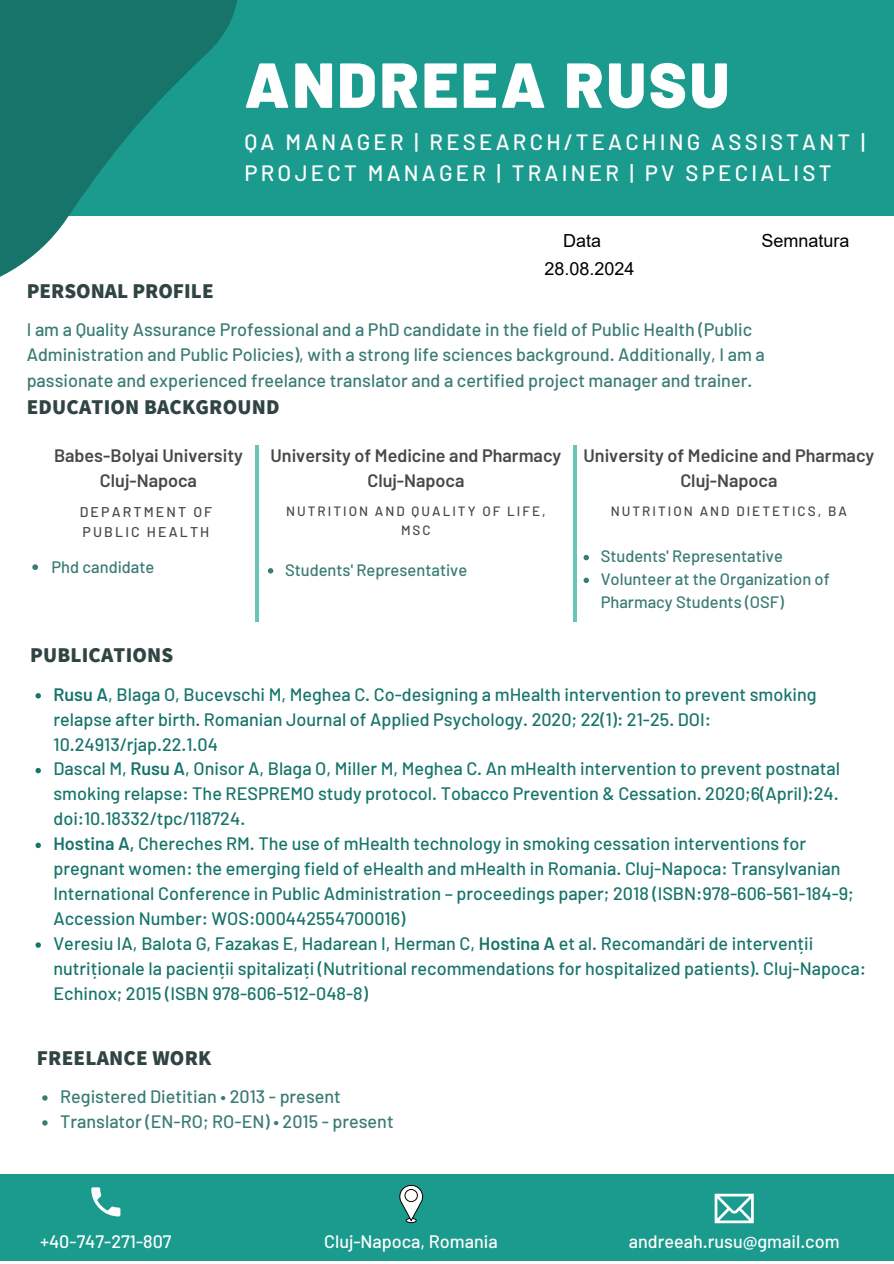
<style>
.page{position:relative;width:894px;height:1264px;background:#fff}
.page>*{position:absolute;margin:0;border:0;box-sizing:border-box;transform-origin:0 0}
.t1{font:900 63.45px "Barlow";letter-spacing:.05em;color:#fff}
.t2{font:500 22.2px/30.9px "Barlow";letter-spacing:.145em;color:#fff}
.t3{font:800 21px "Assistant";letter-spacing:.01em;color:#304543}
.t4{font:500 18px/24.9px "Barlow";color:#17746b}
.t5{font:500 18px/25px "Barlow";color:#3b7b75}
.t6{font:600 18px/24.9px "Barlow";color:#484848;text-align:center}
.t7{font:500 18px "Barlow";color:#fff}
.t8{font:18px "Arial";color:#000}
.t9{font:500 16.5px/22.8px "Barlow";color:#3b7b75}
.t10{font:500 14.1px "Barlow";letter-spacing:.15em;color:#484848}
.t11{font:500 13.5px/18.5px "Barlow";letter-spacing:.15em;color:#484848;text-align:center}
.s1{font-weight:600}
</style>
<div class="page">
<div style="left:37px;top:0;width:856px;height:216px;background:#1b9b8e"></div>
<div style="left:0;top:1174px;width:893px;height:86px;background:#1b9b8e"></div>
<svg style="left:0;top:0;width:237px;height:277px;fill:#17746b"></svg>
<svg style="left:42px;top:1095px;width:6px;height:5px"></svg>
<svg style="left:42px;top:1120px;width:6px;height:5px"></svg>
<svg style="left:32px;top:564px;width:6px;height:6px"></svg>
<svg style="left:268px;top:568px;width:5px;height:5px"></svg>
<svg style="left:583px;top:555px;width:5px;height:5px"></svg>
<svg style="left:583px;top:577px;width:5px;height:6px"></svg>
<svg style="left:714px;top:1193px;width:39px;height:29px"></svg>
<svg style="left:91px;top:1187px;width:29px;height:29px"></svg>
<svg style="left:399px;top:1184px;width:24px;height:38px"></svg>
<div style="left:405px;top:1189px;width:12px;height:12px;background:#fff;border-radius:50%"></div>
<div style="left:404px;top:1189px;width:13px;height:12px;border:1px solid #040200;border-radius:50%"></div>
<hr style="left:255px;top:445px;width:3px;height:177px;background:#059d82">
<hr style="left:573px;top:445px;width:3px;height:177px;background:#059d82">
<svg style="left:35px;top:693px;width:6px;height:5px"></svg>
<svg style="left:35px;top:768px;width:6px;height:5px"></svg>
<svg style="left:35px;top:842px;width:6px;height:6px"></svg>
<svg style="left:35px;top:942px;width:6px;height:5px"></svg>
<p class="t1" style="left:244px;top:44px;width:486px">ANDREEA RUSU</p>
<p class="t2" style="left:244px;top:126px;width:622px">QA MANAGER | RESEARCH/TEACHING ASSISTANT |<br>PROJECT MANAGER | TRAINER | PV SPECIALIST</p>
<p class="t3" style="left:27px;top:276px;width:188px">PERSONAL PROFILE</p>
<p class="t8" style="left:563px;top:228px;width:40px">Data</p>
<p class="t8" style="left:761px;top:228px;width:90px">Semnatura</p>
<p class="t8" style="left:544px;top:256px;width:92px">28.08.2024</p>
<p class="t5" style="left:27px;top:317px;width:739px">I am a Quality Assurance Professional and a PhD candidate in the field of Public Health (Public<br>Administration and Public Policies), with a strong life sciences background. Additionally, I am a passionate and experienced freelance translator and a certified project manager and trainer.</p>
<p class="t3" style="left:27px;top:392px;width:254px">EDUCATION BACKGROUND</p>
<h2 class="t6" style="left:54px;top:442px;width:190px">Babes-Bolyai University<br>Cluj-Napoca</h2>
<p class="t6" style="left:270px;top:442px;width:292px">University of Medicine and Pharmacy<br>Cluj-Napoca</p>
<p class="t10" style="left:80px;top:503px;width:134px">DEPARTMENT OF</p>
<p class="t10" style="left:83px;top:522px;width:128px">PUBLIC HEALTH</p>
<h3 class="t11" style="left:286px;top:501px;width:261px">NUTRITION AND QUALITY OF LIFE,<br>MSC</h3>
<h3 class="t9" style="left:52px;top:555px;width:104px">Phd candidate</h3>
<h3 class="t9" style="left:285px;top:557px;width:184px">Students' Representative</h3>
<h3 class="t3" style="left:30px;top:641px;width:145px">PUBLICATIONS</h3>
<p class="t6" style="left:583px;top:442px;width:292px">University of Medicine and Pharmacy<br>Cluj-Napoca</p>
<h2 class="t11" style="left:610px;top:501px;width:238px">NUTRITION AND DIETETICS, BA</h2>
<p class="t9" style="left:600px;top:544px;width:184px">Students' Representative</p>
<p class="t9" style="left:600px;top:567px;width:230px">Volunteer at the Organization of<br>Pharmacy Students (OSF)</p>
<h2 class="t4" style="left:53px;top:681px;width:764px"><span class="s1">Rusu A</span>, Blaga O, Bucevschi M, Meghea C. Co-designing a mHealth intervention to prevent smoking relapse after birth. Romanian Journal of Applied Psychology. 2020; 22(1): 21-25. DOI:<br>10.24913/rjap.22.1.04</h2>
<p class="t4" style="left:53px;top:755px;width:787px;text-align:justify">Dascal M, <span class="s1">Rusu A</span>, Onisor A, Blaga O, Miller M, Meghea C. An mHealth intervention to prevent postnatal smoking relapse: The RESPREMO study protocol. Tobacco Prevention &amp; Cessation. 2020;6(April):24. doi:10.18332/tpc/118724.</p>
<p class="t4" style="left:53px;top:830px;width:801px"><span class="s1">Hostina A,</span> Chereches RM. The use of mHealth technology in smoking cessation interventions for pregnant women: the emerging field of eHealth and mHealth in Romania. Cluj-Napoca: Transylvanian International Conference in Public Administration – proceedings paper; 2018 (ISBN:978-606-561-184-9; Accession Number: WOS:000442554700016)</p>
<p class="t4" style="left:53px;top:930px;width:813px">Veresiu IA, Balota G, Fazakas E, Hadarean I, Herman C, <span class="s1">Hostina A</span> et al. Recomandări de intervenții nutriționale la pacienții spitalizați (Nutritional recommendations for hospitalized patients). Cluj-Napoca:<br>Echinox; 2015 (ISBN 978-606-512-048-8)</p>
<h3 class="t3" style="left:37px;top:1043px;width:176px">FREELANCE WORK</h3>
<h2 class="t5" style="left:60px;top:1083px;width:282px">Registered Dietitian • 2013 - present</h2>
<h2 class="t5" style="left:60px;top:1108px;width:335px">Translator (EN-RO; RO-EN) • 2015 - present</h2>
<p class="t7" style="left:40px;top:1229px;width:133px">+40-747-271-807</p>
<p class="t7" style="left:324px;top:1229px;width:175px">Cluj-Napoca, Romania</p>
<p class="t7" style="left:628px;top:1229px;width:212px">andreeah.rusu@gmail.com</p>
</div>
